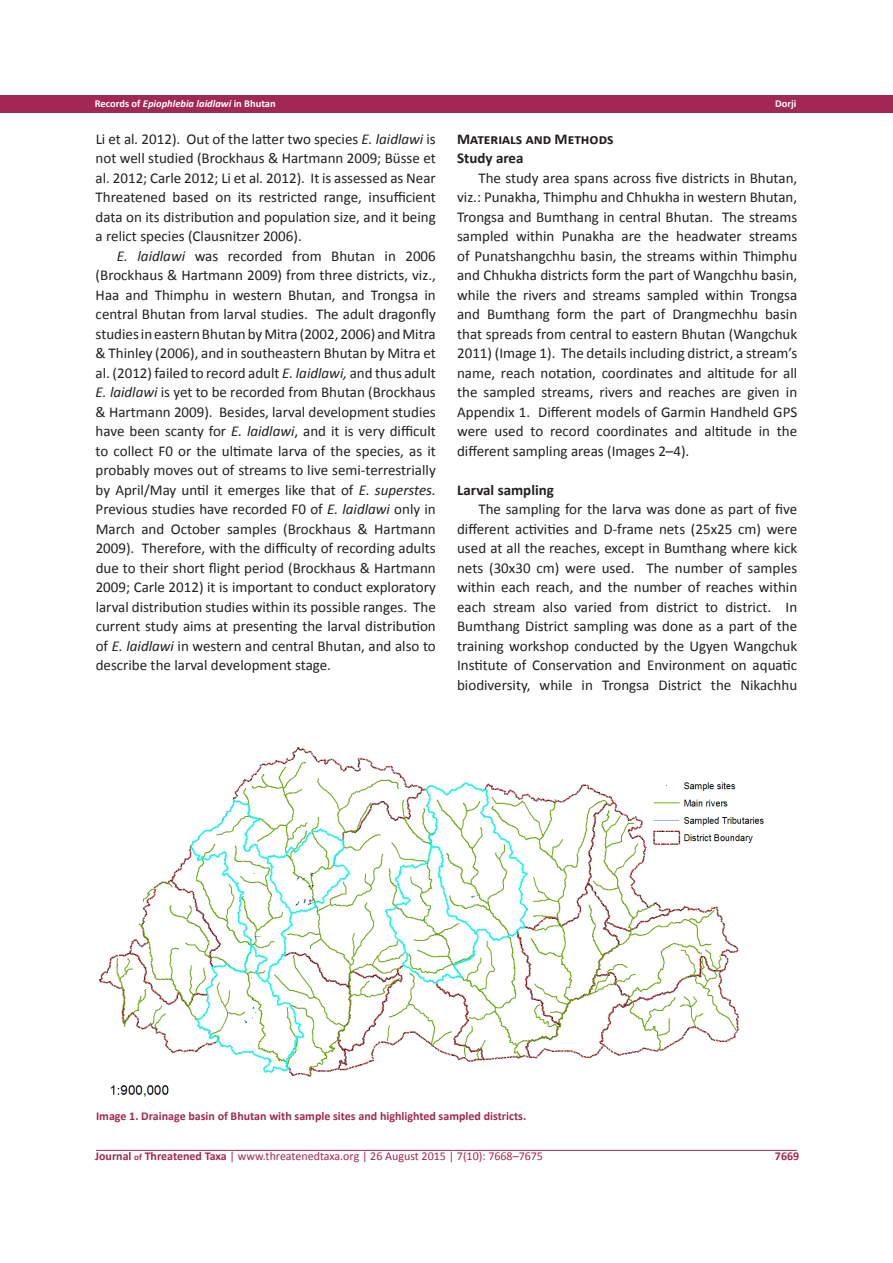
<style>
.page{position:relative;width:893px;height:1263px;background:#fff}
.page>*{position:absolute;margin:0;border:0;box-sizing:border-box;transform-origin:0 0}
.t1{font:15px/19.5px "Calibri";color:#231f20;text-align:justify}
.t2{font:700 15px/19.5px "Calibri";color:#231f20}
.t3{font:700 12px "Calibri";color:#a22753}
.t4{font:12px "Calibri";color:#a22753}
.t5{font:italic 700 10.5px "Calibri";color:#fff}
.t6{font:700 10.5px "Calibri";color:#fff}
.s1{font-style:normal}
.s2{font-style:italic}
.s3{font-weight:700}
.s4{font-weight:700;font-size:9px}
</style>
<div class="page">
<div style="left:0;top:95px;width:893px;height:18px;background:#a22753"></div>
<hr style="left:96px;top:1150px;width:701px;height:1px;background:#a22753">
<img style="left:99px;top:747px;width:664px;height:350px">
<p class="t5" style="left:95px;top:97px;width:182px"><span class="s1">Records of</span> Epiophlebia laidlawi <span class="s1">in Bhutan</span></p>
<p class="t6" style="left:775px;top:97px;width:23px">Dorji</p>
<p class="t1" style="left:96px;top:129px;width:342px">Li et al<span class="s2">.</span> 2012). Out of the latter two species <span class="s2">E. laidlawi</span> is not well studied (Brockhaus &amp; Hartmann 2009; Büsse et al. 2012; Carle 2012; Li et al<span class="s2">.</span> 2012). It is assessed as Near Threatened based on its restricted range, insufficient data on its distribution and population size, and it being a relict species (Clausnitzer 2006).</p>
<p class="t1" style="left:96px;top:246px;width:342px;text-indent:21px"><span class="s2">E. laidlawi</span> was recorded from Bhutan in 2006 (Brockhaus &amp; Hartmann 2009) from three districts, viz., Haa and Thimphu in western Bhutan, and Trongsa in central Bhutan from larval studies. The adult dragonfly studies in eastern Bhutan by Mitra (2002, 2006) and Mitra &amp; Thinley (2006), and in southeastern Bhutan by Mitra et al. (2012) failed to record adult <span class="s2">E. laidlawi,</span> and thus adult <span class="s2">E. laidlawi</span> is yet to be recorded from Bhutan (Brockhaus &amp; Hartmann 2009). Besides, larval development studies have been scanty for <span class="s2">E. laidlawi</span>, and it is very difficult to collect F0 or the ultimate larva of the species, as it probably moves out of streams to live semi-terrestrially by April/May until it emerges like that of <span class="s2">E. superstes.<br></span>Previous studies have recorded F0 of <span class="s2">E. laidlawi</span> only in March and October samples (Brockhaus &amp; Hartmann 2009). Therefore, with the difficulty of recording adults due to their short flight period (Brockhaus &amp; Hartmann 2009; Carle 2012) it is important to conduct exploratory larval distribution studies within its possible ranges. The current study aims at presenting the larval distribution of <span class="s2">E. laidlawi</span> in western and central Bhutan, and also to describe the larval development stage.</p>
<p class="t2" style="left:457px;top:129px;width:158px">Materials and Methods<br>Study area</p>
<p class="t1" style="left:457px;top:168px;width:342px;text-indent:21px">The study area spans across five districts in Bhutan, viz.: Punakha, Thimphu and Chhukha in western Bhutan, Trongsa and Bumthang in central Bhutan. The streams sampled within Punakha are the headwater streams of Punatshangchhu basin, the streams within Thimphu and Chhukha districts form the part of Wangchhu basin, while the rivers and streams sampled within Trongsa and Bumthang form the part of Drangmechhu basin that spreads from central to eastern Bhutan (Wangchuk 2011) (Image 1). The details including district, a stream’s name, reach notation, coordinates and altitude for all the sampled streams, rivers and reaches are given in Appendix 1. Different models of Garmin Handheld GPS were used to record coordinates and altitude in the different sampling areas (Images 2–4).</p>
<p class="t2" style="left:457px;top:480px;width:98px">Larval sampling</p>
<p class="t1" style="left:457px;top:500px;width:342px;text-indent:21px">The sampling for the larva was done as part of five different activities and D-frame nets (25x25 cm) were used at all the reaches, except in Bumthang where kick nets (30x30 cm) were used. The number of samples within each reach, and the number of reaches within each stream also varied from district to district. In Bumthang District sampling was done as a part of the training workshop conducted by the Ugyen Wangchuk Institute of Conservation and Environment on aquatic biodiversity, while in Trongsa District the Nikachhu</p>
<p class="t3" style="left:96px;top:1108px;width:432px">Image 1. Drainage basin of Bhutan with sample sites and highlighted sampled districts.</p>
<p class="t4" style="left:95px;top:1148px;width:449px"><span class="s3">Journal</span> <span class="s4">of</span> <span class="s3">Threatened Taxa</span> | www.threatenedtaxa.org | 26 August 2015 | 7(10): 7668–7675</p>
<p class="t3" style="left:775px;top:1148px;width:26px">7669</p>
</div>
